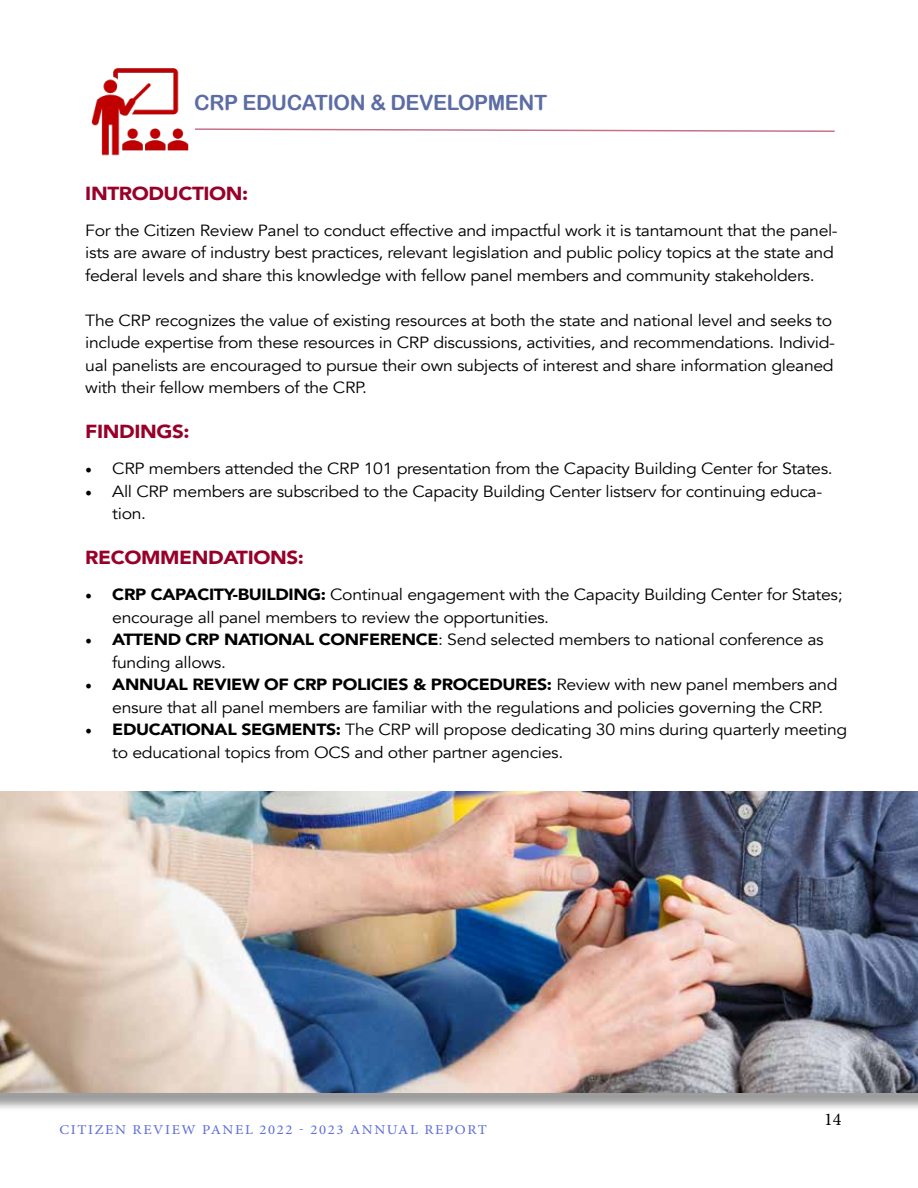
<style>
.page{position:relative;width:918px;height:1188px;background:#fff}
.page>*{position:absolute;margin:0;border:0;box-sizing:border-box;transform-origin:0 0}
.t1{font:21px "Arial Rounded MT Bold";letter-spacing:-.02em;color:#5c6ca4}
.t2{font:900 18.9px "Avenir";letter-spacing:-.02em;color:#980029;scale:1.09 1}
.t3{font:18px "Minion Pro";color:#000}
.t4{font:16.2px/22.5px "Avenir";letter-spacing:-.02em;color:#000;scale:1.09 1}
.t5{font:13.5px "Minion Pro";letter-spacing:.11em;color:#5c6cd9;scale:1.09 1}
.s1{font-family:"Minion Pro";font-size:18px}
.s2{font-weight:900}
</style>
<div class="page">
<svg style="left:195px;top:128px;width:640px;height:4px"></svg>
<img style="left:91px;top:68px;width:98px;height:88px">
<div style="left:0;top:794px;width:918px;height:317px;background:#000;opacity:.39"></div>
<img style="left:0;top:792px;width:918px;height:301px">
<p class="t1" style="left:194px;top:90px;width:354px">CRP EDUCATION &amp; DEVELOPMENT</p>
<p class="t2" style="left:85px;top:177px;width:151px">INTRODUCTION:</p>
<p class="t4" style="left:85px;top:219px;width:692px">For the Citizen Review Panel to conduct effective and impactful work it is tantamount that the panel&shy;ists are aware of industry best practices, relevant legislation and public policy topics at the state and federal levels and share this knowledge with fellow panel members and community stakeholders.</p>
<p class="t4" style="left:85px;top:309px;width:689px">The CRP recognizes the value of existing resources at both the state and national level and seeks to include expertise from these resources in CRP discussions, activities, and recommendations. Individ&shy;ual panelists are encouraged to pursue their own subjects of interest and share information gleaned with their fellow members of the CRP.</p>
<p class="t2" style="left:85px;top:415px;width:97px">FINDINGS:</p>
<p class="t4" style="left:85px;top:457px;width:687px"><span class="s1">•</span> CRP members attended the CRP 101 presentation from the Capacity Building Center for States.</p>
<p class="t4" style="left:112px;top:480px;width:653px;text-indent:-27px"><span class="s1">•</span> All CRP members are subscribed to the Capacity Building Center listserv for continuing educa&shy;tion.</p>
<p class="t2" style="left:85px;top:541px;width:202px">RECOMMENDATIONS:</p>
<p class="t4" style="left:112px;top:583px;width:672px;text-indent:-27px"><span class="s1">•</span> <span class="s2">CRP CAPACITY-BUILDING:</span> Continual engagement with the Capacity Building Center for States; encourage all panel members to review the opportunities.</p>
<p class="t4" style="left:112px;top:628px;width:654px;text-indent:-27px"><span class="s1">•</span> <span class="s2">ATTEND CRP NATIONAL CONFERENCE</span>: Send selected members to national conference as funding allows.</p>
<p class="t4" style="left:112px;top:673px;width:667px;text-indent:-27px"><span class="s1">•</span> <span class="s2">ANNUAL REVIEW OF CRP POLICIES &amp; PROCEDURES:</span> Review with new panel members and ensure that all panel members are familiar with the regulations and policies governing the CRP.</p>
<p class="t4" style="left:112px;top:718px;width:676px;text-indent:-27px"><span class="s1">•</span> <span class="s2">EDUCATIONAL SEGMENTS:</span> The CRP will propose dedicating 30 mins during quarterly meeting to educational topics from OCS and other partner agencies.</p>
<p class="t5" style="left:59px;top:1121px;width:394px">CITIZEN REVIEW PANEL 2022 - 2023 ANNUAL REPORT</p>
<p class="t3" style="left:824px;top:1108px;width:19px">14</p>
</div>
